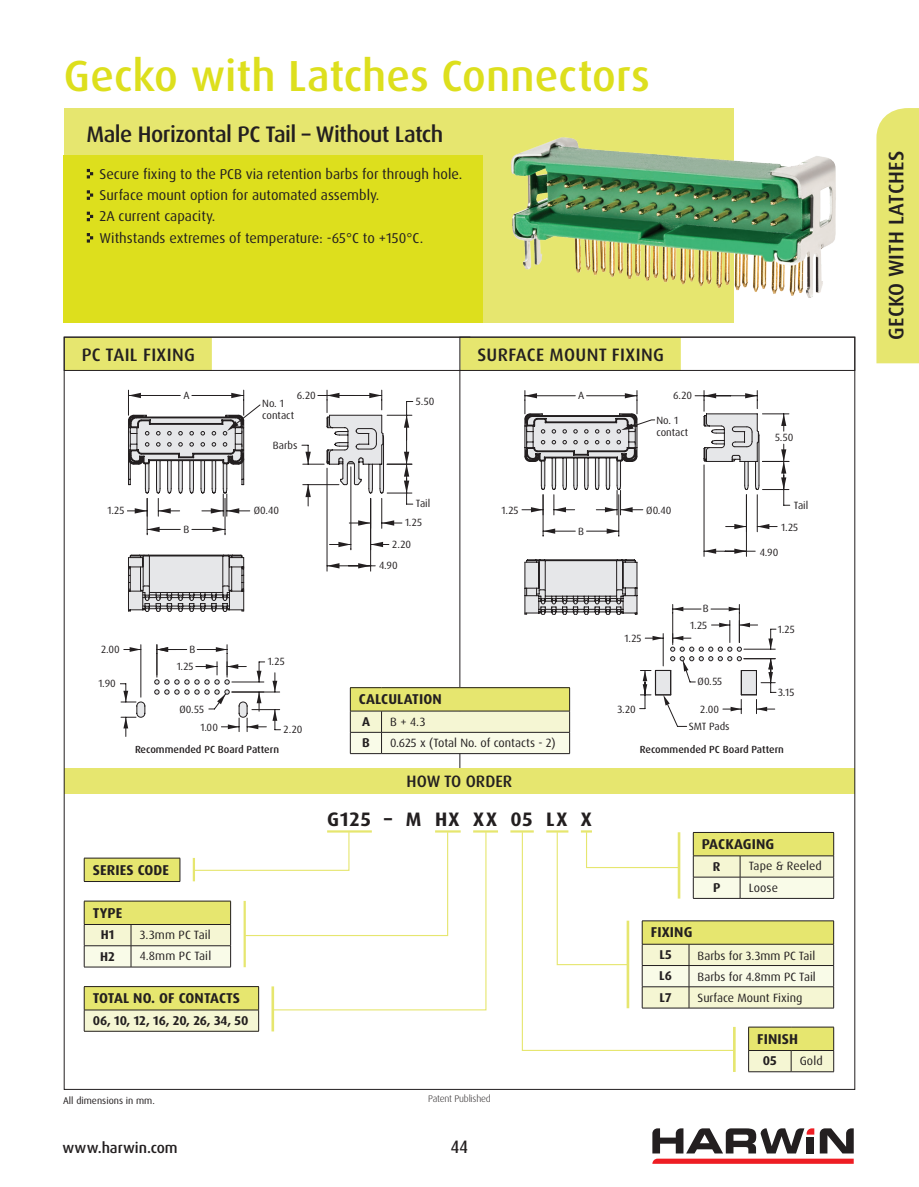
<style>
.page{position:relative;width:919px;height:1187px;background:#fff}
.page>*{position:absolute;margin:0;border:0;box-sizing:border-box;transform-origin:0 0}
.t1{font:500 43.5px "Dax OT";color:#dddf1d}
.t2{font:500 22.5px "Dax OT";letter-spacing:-.025em;color:#231f20}
.t3{font:500 21px "Dax OT";letter-spacing:.01em;color:#231f20}
.t4{font:700 19.5px "Dax OT";letter-spacing:.065em;color:#231f20}
.t5{font:500 18px "Dax OT";letter-spacing:.02em;color:#231f20}
.t6{font:500 18px "Dax OT";letter-spacing:.02em;color:#231f20;scale:.9 1}
.t7{font:500 16.5px "Dax OT";color:#231f20}
.t8{font:500 15px "Dax OT";color:#231f20}
.t9{font:14.25px/21.3px "Dax OT";color:#231f20}
.t10{font:700 14.25px "Dax OT";letter-spacing:.01em;color:#231f20}
.t11{font:700 12.75px "Dax OT";color:#231f20}
.t12{font:12px "Dax OT";color:#231f20}
.t13{font:10.5px/12px "Dax OT";color:#231f20}
.t14{font:500 10.2px "Dax OT";color:#231f20}
.t15{font:9.75px "Dax OT";color:#231f20}
.t16{font:300 9.75px "Dax OT";letter-spacing:-.02em;color:#231f20}
</style>
<div class="page">
<div style="left:64px;top:108px;width:669px;height:214px;background:#e6e66f"></div>
<div style="left:64px;top:155px;width:419px;height:167px;background:#dddf1d"></div>
<svg style="left:652px;top:1128px;width:201px;height:35px"></svg>
<div style="left:806px;top:1136px;width:8px;height:17px;background:#231f20"></div>
<div style="left:876px;top:108px;width:42px;height:255px;background:#e6e66f"></div>
<svg style="left:87px;top:169px;width:6px;height:9px"></svg>
<svg style="left:87px;top:190px;width:6px;height:10px"></svg>
<svg style="left:87px;top:212px;width:6px;height:9px"></svg>
<svg style="left:87px;top:233px;width:6px;height:9px"></svg>
<div style="left:65px;top:337px;width:147px;height:33px;background:#e6e66f"></div>
<div style="left:64px;top:337px;width:406px;height:34px;border:1px solid #231f20"></div>
<div style="left:460px;top:337px;width:220px;height:33px;background:#e6e66f"></div>
<div style="left:459px;top:337px;width:396px;height:34px;border:1px solid #231f20"></div>
<hr style="left:459px;top:371px;width:1px;height:410px;background:#231f20">
<hr style="left:350px;top:753px;width:31px;height:1px;background:#231f20">
<hr style="left:381px;top:753px;width:188px;height:1px;background:#231f20">
<div style="left:64px;top:768px;width:790px;height:25px;background:#e6e66f"></div>
<hr style="left:327px;top:830px;width:45px;height:2px;background:#e6e66f">
<hr style="left:435px;top:830px;width:25px;height:2px;background:#e6e66f">
<hr style="left:473px;top:830px;width:25px;height:2px;background:#e6e66f">
<hr style="left:510px;top:830px;width:23px;height:2px;background:#e6e66f">
<hr style="left:546px;top:830px;width:22px;height:2px;background:#e6e66f">
<hr style="left:271px;top:986px;width:3px;height:45px;background:#e6e66f">
<hr style="left:84px;top:1030px;width:175px;height:1px;background:#231f20">
<svg style="left:521px;top:831px;width:214px;height:220px"></svg>
<hr style="left:626px;top:920px;width:3px;height:88px;background:#e6e66f">
<hr style="left:642px;top:1007px;width:47px;height:1px;background:#231f20">
<hr style="left:689px;top:1007px;width:144px;height:1px;background:#231f20">
<img style="left:511px;top:108px;width:325px;height:209px">
<hr style="left:733px;top:1026px;width:2px;height:45px;background:#e6e66f">
<hr style="left:748px;top:1026px;width:43px;height:1px;background:#231f20">
<hr style="left:791px;top:1026px;width:42px;height:1px;background:#231f20">
<svg style="left:748px;top:1027px;width:86px;height:44px;background:#e0e096"></svg>
<hr style="left:748px;top:1071px;width:43px;height:1px;background:#231f20">
<hr style="left:791px;top:1071px;width:42px;height:1px;background:#231f20">
<svg style="left:556px;top:830px;width:278px;height:177px"></svg>
<hr style="left:693px;top:898px;width:47px;height:1px;background:#231f20">
<hr style="left:740px;top:898px;width:93px;height:1px;background:#231f20">
<svg style="left:120px;top:390px;width:669px;height:363px"></svg>
<svg style="left:84px;top:831px;width:403px;height:199px"></svg>
<hr style="left:84px;top:881px;width:96px;height:1px;background:#231f20">
<hr style="left:193px;top:857px;width:2px;height:24px;background:#e6e66f">
<h1 class="t1" style="left:64px;top:48px;width:587px">Gecko with Latches Connectors</h1>
<h2 class="t2" style="left:86px;top:120px;width:358px">Male Horizontal PC Tail – Without Latch</h2>
<h3 class="t9" style="left:100px;top:163px;width:364px">Secure fixing to the PCB via retention barbs for through hole.<br>Surface mount option for automated assembly.<br>2A current capacity.<br>Withstands extremes of temperature: -65°C to +150°C.</h3>
<h3 class="t5" style="left:82px;top:343px;width:115px">PC TAIL FIXING</h3>
<h3 class="t5" style="left:477px;top:343px;width:188px">SURFACE MOUNT FIXING</h3>
<p class="t13" style="left:107px;top:504px;width:18px">1.25</p>
<p class="t13" style="left:183px;top:389px;width:8px">A</p>
<p class="t13" style="left:183px;top:523px;width:7px">B</p>
<p class="t13" style="left:297px;top:389px;width:20px">6.20</p>
<p class="t13" style="left:262px;top:397px;width:33px">No. 1 contact</p>
<p class="t13" style="left:273px;top:439px;width:26px">Barbs</p>
<p class="t13" style="left:254px;top:504px;width:27px">Ø0.40</p>
<p class="t13" style="left:416px;top:395px;width:20px">5.50</p>
<p class="t13" style="left:416px;top:497px;width:16px">Tail</p>
<p class="t13" style="left:405px;top:516px;width:18px">1.25</p>
<p class="t13" style="left:392px;top:538px;width:20px">2.20</p>
<p class="t13" style="left:379px;top:559px;width:20px">4.90</p>
<p class="t13" style="left:501px;top:504px;width:18px">1.25</p>
<p class="t13" style="left:578px;top:389px;width:8px">A</p>
<p class="t13" style="left:578px;top:526px;width:7px">B</p>
<p class="t13" style="left:673px;top:389px;width:20px">6.20</p>
<p class="t13" style="left:656px;top:414px;width:33px">No. 1 contact</p>
<p class="t13" style="left:646px;top:504px;width:27px">Ø0.40</p>
<p class="t13" style="left:624px;top:632px;width:18px">1.25</p>
<p class="t13" style="left:690px;top:600px;width:20px;line-height:16.2px;text-align:right">B<br>1.25</p>
<p class="t13" style="left:775px;top:431px;width:20px">5.50</p>
<p class="t13" style="left:793px;top:500px;width:16px">Tail</p>
<p class="t13" style="left:781px;top:521px;width:18px">1.25</p>
<p class="t13" style="left:759px;top:546px;width:20px">4.90</p>
<p class="t13" style="left:777px;top:623px;width:18px">1.25</p>
<p class="t13" style="left:101px;top:643px;width:20px">2.00</p>
<p class="t13" style="left:98px;top:677px;width:19px">1.90</p>
<p class="t13" style="left:177px;top:640px;width:20px;line-height:17px;text-align:right">B<br>1.25</p>
<p class="t13" style="left:200px;top:700px;width:19px;line-height:17.7px;text-indent:-21px">Ø0.55<br>1.00</p>
<p class="t13" style="left:268px;top:655px;width:18px">1.25</p>
<p class="t13" style="left:697px;top:675px;width:26px">Ø0.55</p>
<p class="t13" style="left:688px;top:720px;width:42px">SMT Pads</p>
<p class="t13" style="left:778px;top:686px;width:18px">3.15</p>
<h3 class="t10" style="left:359px;top:690px;width:84px">CALCULATION</h3>
<p class="t11" style="left:362px;top:713px;width:9px">A</p>
<p class="t12" style="left:390px;top:713px;width:37px">B + 4.3</p>
<p class="t11" style="left:362px;top:734px;width:9px">B</p>
<p class="t12" style="left:390px;top:735px;width:167px">0.625 x (Total No. of contacts - 2)</p>
<h3 class="t7" style="left:406px;top:771px;width:107px">HOW TO ORDER</h3>
<h3 class="t4" style="left:327px;top:806px;width:266px">G125 – M HX XX 05 LX X</h3>
<p class="t13" style="left:617px;top:703px;width:20px">3.20</p>
<p class="t13" style="left:700px;top:703px;width:20px">2.00</p>
<p class="t13" style="left:283px;top:723px;width:20px">2.20</p>
<p class="t14" style="left:135px;top:743px;width:145px">Recommended PC Board Pattern</p>
<p class="t14" style="left:640px;top:743px;width:145px">Recommended PC Board Pattern</p>
<h3 class="t10" style="left:93px;top:860px;width:78px">SERIES CODE</h3>
<h3 class="t10" style="left:93px;top:903px;width:31px">TYPE</h3>
<p class="t11" style="left:101px;top:926px;width:15px">H1</p>
<p class="t12" style="left:140px;top:927px;width:73px">3.3mm PC Tail</p>
<p class="t11" style="left:100px;top:948px;width:16px">H2</p>
<p class="t12" style="left:140px;top:948px;width:73px">4.8mm PC Tail</p>
<h3 class="t10" style="left:93px;top:988px;width:149px">TOTAL NO. OF CONTACTS</h3>
<p class="t11" style="left:93px;top:1012px;width:157px">06, 10, 12, 16, 20, 26, 34, 50</p>
<p class="t15" style="left:63px;top:1094px;width:93px">All dimensions in mm.</p>
<p class="t16" style="left:428px;top:1092px;width:64px">Patent Published</p>
<h3 class="t8" style="left:63px;top:1138px;width:117px">www.harwin.com</h3>
<h3 class="t6" style="left:451px;top:1134px;width:21px">44</h3>
<h3 class="t10" style="left:701px;top:834px;width:74px">PACKAGING</h3>
<p class="t11" style="left:712px;top:858px;width:9px">R</p>
<p class="t12" style="left:748px;top:858px;width:75px">Tape &amp; Reeled</p>
<p class="t11" style="left:713px;top:879px;width:9px">P</p>
<p class="t12" style="left:748px;top:879px;width:31px">Loose</p>
<h3 class="t10" style="left:650px;top:923px;width:43px">FIXING</h3>
<p class="t11" style="left:659px;top:946px;width:14px">L5</p>
<p class="t12" style="left:697px;top:947px;width:119px">Barbs for 3.3mm PC Tail</p>
<p class="t11" style="left:659px;top:967px;width:14px">L6</p>
<p class="t12" style="left:697px;top:969px;width:120px">Barbs for 4.8mm PC Tail</p>
<p class="t11" style="left:659px;top:989px;width:14px">L7</p>
<p class="t12" style="left:697px;top:990px;width:106px">Surface Mount Fixing</p>
<h3 class="t10" style="left:757px;top:1029px;width:43px">FINISH</h3>
<p class="t11" style="left:762px;top:1052px;width:15px">05</p>
<p class="t12" style="left:799px;top:1053px;width:25px">Gold</p>
<h3 class="t3" style="left:882px;top:340px;width:190px;rotate:-90deg">GECKO WITH LATCHES</h3>
</div>
